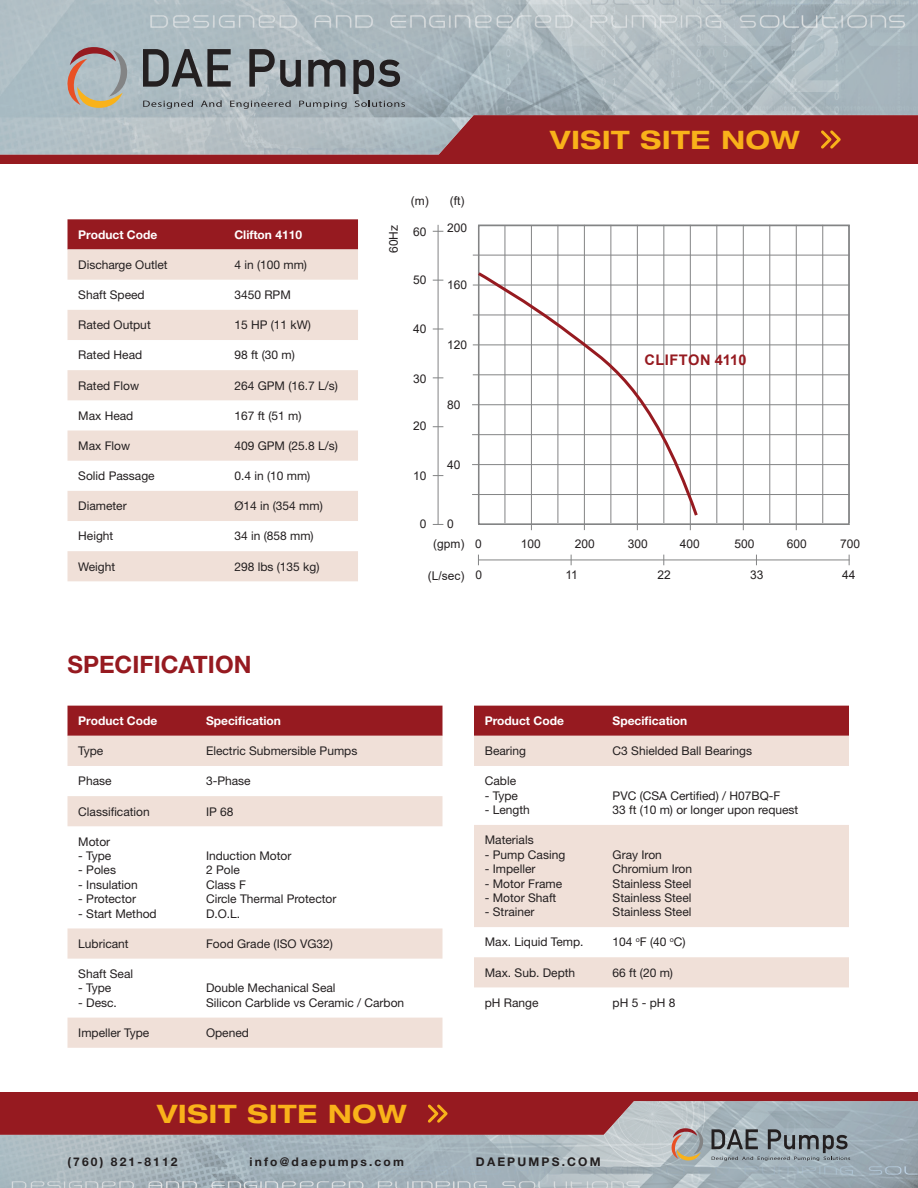
<style>
.page{position:relative;width:918px;height:1188px;background:#fff}
.page>*{position:absolute;margin:0;border:0;box-sizing:border-box;transform-origin:0 0}
.t1{font:700 expanded 25.5px "Helvetica Neue LT Std";letter-spacing:.03em;color:#f9b21a}
.t2{font:700 24px "Helvetica Neue LT Std";color:#961a20}
.t3{font:700 14.55px "Arial";letter-spacing:.035em;color:#961a20}
.t4{font:12px/14.4px "Helvetica Neue LT Std";color:#231f20}
.t5{font:12px "Arial";color:#231f20}
.t6{font:700 12px "Helvetica Neue LT Std";color:#fff}
.t7{font:700 12px "Helvetica Neue LT Std";letter-spacing:.18em;color:#231f20}
</style>
<div class="page">
<div style="left:0;top:94px;width:918px;height:70px;background:#961a20"></div>
<img style="left:0;top:0;width:918px;height:155px">
<svg style="left:818px;top:128px;width:25px;height:23px"></svg>
<svg style="left:62px;top:41px;width:71px;height:73px;background:#b0aba6"></svg>
<svg style="left:143px;top:49px;width:88px;height:38px;background:#72787c"></svg>
<svg style="left:249px;top:49px;width:52px;height:38px;background:#7a7f83"></svg>
<svg style="left:308px;top:60px;width:37px;height:27px"></svg>
<svg style="left:353px;top:60px;width:47px;height:34px;background:#6a7075"></svg>
<svg style="left:143px;top:100px;width:50px;height:9px"></svg>
<svg style="left:201px;top:100px;width:21px;height:7px"></svg>
<svg style="left:230px;top:100px;width:61px;height:9px"></svg>
<svg style="left:299px;top:101px;width:48px;height:8px"></svg>
<svg style="left:355px;top:100px;width:50px;height:7px"></svg>
<div style="left:0;top:1092px;width:918px;height:69px;background:#961a20"></div>
<img style="left:0;top:1101px;width:918px;height:87px">
<svg style="left:425px;top:1102px;width:25px;height:23px"></svg>
<svg style="left:669px;top:1125px;width:37px;height:39px"></svg>
<svg style="left:712px;top:1129px;width:138px;height:32px;background:#858f96"></svg>
<div style="left:68px;top:219px;width:290px;height:31px;background:#961a20"></div>
<svg style="left:68px;top:250px;width:290px;height:331px;fill:#f0e0d8"></svg>
<div style="left:68px;top:706px;width:374px;height:30px;background:#961a20"></div>
<svg style="left:68px;top:736px;width:374px;height:312px"></svg>
<div style="left:474px;top:706px;width:375px;height:30px;background:#961a20"></div>
<svg style="left:474px;top:736px;width:375px;height:251px;fill:#f0e0d8"></svg>
<hr style="left:438px;top:225px;width:1px;height:300px;background:#838485">
<hr style="left:478px;top:560px;width:372px;height:1px;background:#838485">
<hr style="left:531px;top:225px;width:1px;height:305px;background:#838485">
<hr style="left:504px;top:225px;width:1px;height:298px;background:#838485">
<hr style="left:584px;top:225px;width:1px;height:305px;background:#838485">
<hr style="left:557px;top:225px;width:1px;height:298px;background:#838485">
<hr style="left:690px;top:225px;width:1px;height:305px;background:#838485">
<hr style="left:743px;top:225px;width:1px;height:305px;background:#838485">
<hr style="left:796px;top:225px;width:1px;height:305px;background:#838485">
<hr style="left:637px;top:225px;width:1px;height:305px;background:#838485">
<hr style="left:610px;top:225px;width:1px;height:298px;background:#838485">
<hr style="left:769px;top:225px;width:1px;height:298px;background:#838485">
<hr style="left:822px;top:225px;width:1px;height:298px;background:#838485">
<hr style="left:716px;top:225px;width:1px;height:298px;background:#838485">
<hr style="left:663px;top:225px;width:1px;height:298px;background:#838485">
<hr style="left:472px;top:494px;width:378px;height:1px;background:#838485">
<hr style="left:478px;top:524px;width:372px;height:1px;background:#838485">
<hr style="left:472px;top:434px;width:378px;height:1px;background:#838485">
<hr style="left:473px;top:285px;width:377px;height:1px;background:#838485">
<hr style="left:473px;top:255px;width:377px;height:1px;background:#838485">
<hr style="left:473px;top:315px;width:377px;height:1px;background:#838485">
<hr style="left:473px;top:344px;width:377px;height:1px;background:#838485">
<hr style="left:473px;top:374px;width:377px;height:1px;background:#838485">
<hr style="left:478px;top:225px;width:372px;height:1px;background:#838485">
<hr style="left:472px;top:464px;width:378px;height:1px;background:#838485">
<hr style="left:472px;top:404px;width:378px;height:1px;background:#838485">
<svg style="left:476px;top:271px;width:224px;height:248px"></svg>
<p class="t6" style="left:78px;top:227px;width:81px">Product Code</p>
<p class="t6" style="left:234px;top:227px;width:69px">Clifton 4110</p>
<p class="t4" style="left:78px;top:257px;width:91px">Discharge Outlet</p>
<p class="t4" style="left:234px;top:257px;width:74px">4 in (100 mm)</p>
<p class="t4" style="left:78px;top:287px;width:68px">Shaft Speed</p>
<p class="t4" style="left:234px;top:287px;width:58px">3450 RPM</p>
<p class="t4" style="left:78px;top:318px;width:74px">Rated Output</p>
<p class="t4" style="left:234px;top:318px;width:78px">15 HP (11 kW)</p>
<p class="t4" style="left:78px;top:348px;width:66px">Rated Head</p>
<p class="t4" style="left:234px;top:348px;width:62px">98 ft (30 m)</p>
<p class="t4" style="left:78px;top:378px;width:62px">Rated Flow</p>
<p class="t4" style="left:234px;top:378px;width:105px">264 GPM (16.7 L/s)</p>
<p class="t4" style="left:78px;top:408px;width:57px">Max Head</p>
<p class="t4" style="left:234px;top:408px;width:69px">167 ft (51 m)</p>
<p class="t4" style="left:78px;top:438px;width:53px">Max Flow</p>
<p class="t4" style="left:234px;top:438px;width:105px">409 GPM (25.8 L/s)</p>
<p class="t4" style="left:78px;top:468px;width:78px">Solid Passage</p>
<p class="t4" style="left:234px;top:468px;width:78px">0.4 in (10 mm)</p>
<p class="t4" style="left:78px;top:499px;width:50px">Diameter</p>
<p class="t4" style="left:234px;top:499px;width:90px">Ø14 in (354 mm)</p>
<p class="t4" style="left:78px;top:529px;width:37px">Height</p>
<p class="t4" style="left:234px;top:529px;width:81px">34 in (858 mm)</p>
<p class="t4" style="left:78px;top:559px;width:38px">Weight</p>
<p class="t4" style="left:234px;top:559px;width:87px">298 lbs (135 kg)</p>
<h1 class="t1" style="left:550px;top:124px;width:251px">VISIT SITE NOW</h1>
<p class="t5" style="left:385px;top:253px;width:30px;rotate:-90deg">60Hz</p>
<p class="t5" style="left:411px;top:193px;width:55px">(m) (ft)</p>
<p class="t5" style="left:413px;top:224px;width:15px">60</p>
<p class="t5" style="left:413px;top:272px;width:15px">50</p>
<p class="t5" style="left:447px;top:219px;width:22px">200</p>
<p class="t5" style="left:447px;top:277px;width:22px">160</p>
<p class="t5" style="left:413px;top:320px;width:15px">40</p>
<p class="t5" style="left:413px;top:370px;width:15px">30</p>
<p class="t5" style="left:413px;top:418px;width:15px">20</p>
<p class="t5" style="left:413px;top:467px;width:15px">10</p>
<p class="t5" style="left:447px;top:336px;width:22px">120</p>
<p class="t5" style="left:447px;top:397px;width:15px">80</p>
<p class="t5" style="left:447px;top:457px;width:15px">40</p>
<p class="t3" style="left:644px;top:350px;width:104px">CLIFTON 4110</p>
<p class="t5" style="left:420px;top:516px;width:8px">0</p>
<p class="t5" style="left:447px;top:516px;width:8px">0</p>
<p class="t5" style="left:433px;top:535px;width:33px">(gpm)</p>
<p class="t5" style="left:428px;top:567px;width:38px">(L/sec)</p>
<p class="t5" style="left:475px;top:535px;width:8px">0</p>
<p class="t5" style="left:521px;top:535px;width:22px">100</p>
<p class="t5" style="left:575px;top:535px;width:22px">200</p>
<p class="t5" style="left:628px;top:535px;width:22px">300</p>
<p class="t5" style="left:680px;top:535px;width:22px">400</p>
<p class="t5" style="left:734px;top:535px;width:22px">500</p>
<p class="t5" style="left:787px;top:535px;width:22px">600</p>
<p class="t5" style="left:840px;top:535px;width:22px">700</p>
<p class="t5" style="left:475px;top:567px;width:8px">0</p>
<p class="t5" style="left:565px;top:567px;width:14px">11</p>
<p class="t5" style="left:658px;top:567px;width:15px">22</p>
<p class="t5" style="left:842px;top:567px;width:15px">44</p>
<p class="t5" style="left:750px;top:567px;width:15px">33</p>
<h2 class="t2" style="left:68px;top:650px;width:185px">SPECIFICATION</h2>
<p class="t6" style="left:78px;top:713px;width:81px">Product Code</p>
<p class="t6" style="left:206px;top:713px;width:76px">Specification</p>
<p class="t4" style="left:78px;top:744px;width:27px">Type</p>
<p class="t4" style="left:206px;top:744px;width:153px">Electric Submersible Pumps</p>
<p class="t4" style="left:78px;top:774px;width:35px">Phase</p>
<p class="t4" style="left:206px;top:774px;width:46px">3-Phase</p>
<p class="t4" style="left:78px;top:804px;width:73px">Classification</p>
<p class="t4" style="left:206px;top:804px;width:29px">IP 68</p>
<p class="t4" style="left:78px;top:834px;width:34px">Motor</p>
<p class="t4" style="left:78px;top:848px;width:35px">- Type</p>
<p class="t4" style="left:78px;top:863px;width:39px">- Poles</p>
<p class="t4" style="left:78px;top:877px;width:61px">- Insulation</p>
<p class="t4" style="left:78px;top:892px;width:59px">- Protector</p>
<p class="t4" style="left:78px;top:906px;width:80px">- Start Method</p>
<p class="t4" style="left:206px;top:848px;width:132px">Induction Motor<br>2 Pole<br>Class F<br>Circle Thermal Protector<br>D.O.L.</p>
<p class="t4" style="left:78px;top:936px;width:52px">Lubricant</p>
<p class="t4" style="left:206px;top:936px;width:128px">Food Grade (ISO VG32)</p>
<p class="t4" style="left:78px;top:966px;width:56px">Shaft Seal</p>
<p class="t4" style="left:78px;top:981px;width:35px">- Type</p>
<p class="t4" style="left:78px;top:995px;width:40px">- Desc.</p>
<p class="t4" style="left:206px;top:981px;width:200px">Double Mechanical Seal<br>Silicon Carblide vs Ceramic / Carbon</p>
<p class="t4" style="left:78px;top:1025px;width:73px">Impeller Type</p>
<p class="t4" style="left:206px;top:1025px;width:44px">Opened</p>
<p class="t6" style="left:485px;top:713px;width:81px">Product Code</p>
<p class="t6" style="left:613px;top:713px;width:76px">Specification</p>
<p class="t4" style="left:485px;top:744px;width:43px">Bearing</p>
<p class="t4" style="left:613px;top:744px;width:141px">C3 Shielded Ball Bearings</p>
<p class="t4" style="left:485px;top:774px;width:33px">Cable</p>
<p class="t4" style="left:485px;top:788px;width:35px">- Type</p>
<p class="t4" style="left:485px;top:803px;width:47px">- Length</p>
<p class="t4" style="left:613px;top:788px;width:187px">PVC (CSA Certified) / H07BQ-F<br>33 ft (10 m) or longer upon request</p>
<p class="t4" style="left:485px;top:833px;width:50px">Materials</p>
<p class="t4" style="left:485px;top:847px;width:82px">- Pump Casing</p>
<p class="t4" style="left:485px;top:861px;width:52px">- Impeller</p>
<p class="t4" style="left:485px;top:876px;width:79px">- Motor Frame</p>
<p class="t4" style="left:485px;top:890px;width:73px">- Motor Shaft</p>
<p class="t4" style="left:485px;top:905px;width:51px">- Strainer</p>
<p class="t4" style="left:613px;top:847px;width:81px">Gray Iron<br>Chromium Iron<br>Stainless Steel<br>Stainless Steel<br>Stainless Steel</p>
<p class="t4" style="left:485px;top:935px;width:100px">Max. Liquid Temp.</p>
<p class="t4" style="left:613px;top:935px;width:75px">104 <sup>o</sup>F (40 <sup>o</sup>C)</p>
<p class="t4" style="left:485px;top:965px;width:92px">Max. Sub. Depth</p>
<p class="t4" style="left:613px;top:965px;width:62px">66 ft (20 m)</p>
<p class="t4" style="left:485px;top:995px;width:55px">pH Range</p>
<p class="t4" style="left:613px;top:995px;width:64px">pH 5 - pH 8</p>
<h1 class="t1" style="left:157px;top:1098px;width:251px">VISIT SITE NOW</h1>
<p class="t7" style="left:68px;top:1154px;width:112px">(760) 821-8112</p>
<p class="t7" style="left:250px;top:1154px;width:156px">info@daepumps.com</p>
<p class="t7" style="left:476px;top:1154px;width:126px">DAEPUMPS.COM</p>
</div>
